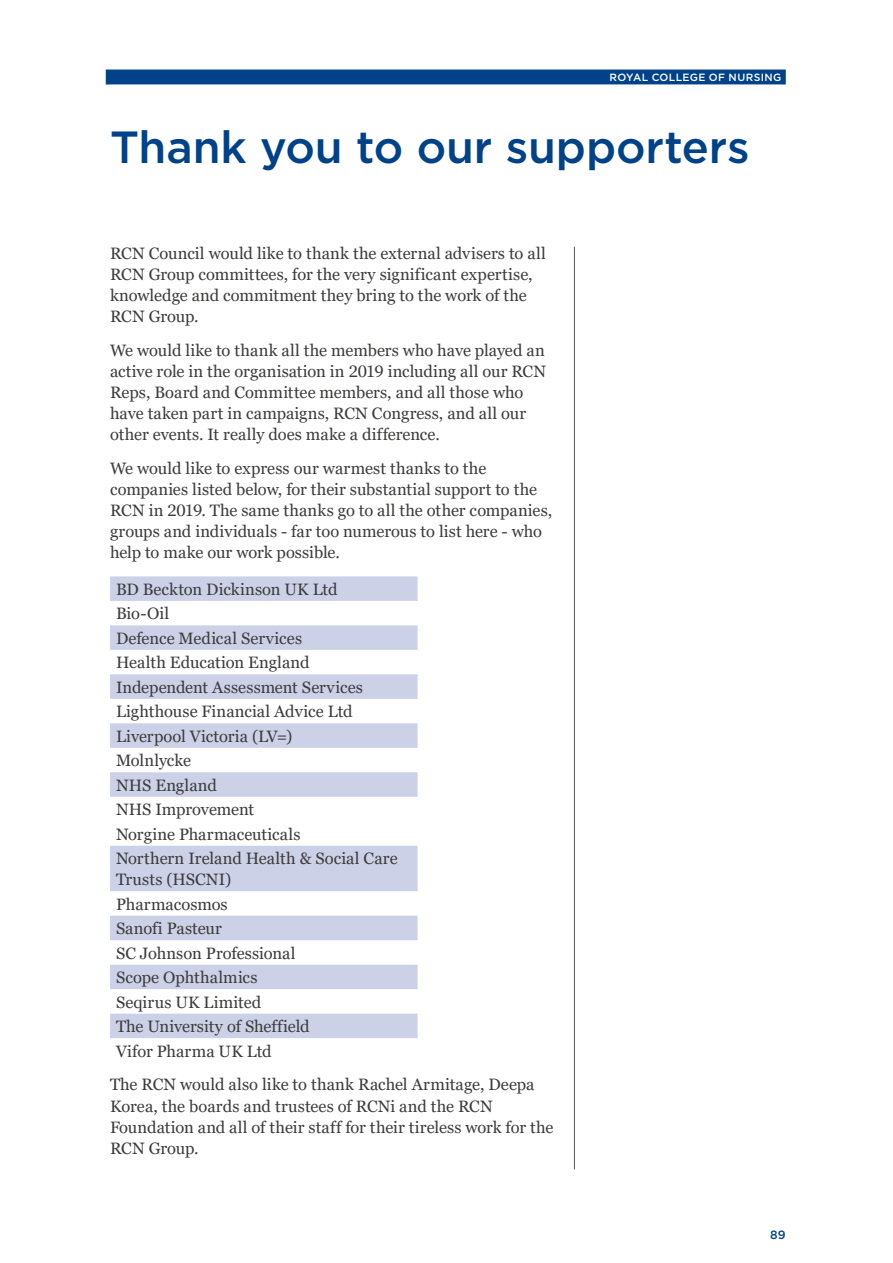
<style>
.page{position:relative;width:893px;height:1263px;background:#fff}
.page>*{position:absolute;margin:0;border:0;box-sizing:border-box;transform-origin:0 0}
.t1{font:500 45px "Gotham";letter-spacing:-.005em;color:#004288}
.t2{font:16.5px/24.5px "Georgia Pro";color:#3c3c3b}
.t3{font:500 12px "Gotham";color:#004288}
.t4{font:500 10.5px "Gotham";letter-spacing:.035em;color:#fff}
</style>
<div class="page">
<div style="left:106px;top:70px;width:680px;height:15px;background:#004288"></div>
<hr style="left:574px;top:247px;width:1px;height:922px;background:#575756">
<svg style="left:110px;top:576px;width:308px;height:462px;fill:#ced2e8"></svg>
<p class="t4" style="left:609px;top:70px;width:174px">ROYAL COLLEGE OF NURSING</p>
<h1 class="t1" style="left:110px;top:118px;width:641px">Thank you to our supporters</h1>
<p class="t2" style="left:110px;top:244px;width:437px;line-height:21px">RCN Council would like to thank the external advisers to all RCN Group committees, for the very significant expertise, knowledge and commitment they bring to the work of the RCN Group.</p>
<p class="t2" style="left:110px;top:340px;width:438px;line-height:21px">We would like to thank all the members who have played an active role in the organisation in 2019 including all our RCN Reps, Board and Committee members, and all those who have taken part in campaigns, RCN Congress, and all our other events. It really does make a difference.</p>
<p class="t2" style="left:110px;top:458px;width:444px;line-height:21px">We would like to express our warmest thanks to the companies listed below, for their substantial support to the RCN in 2019. The same thanks go to all the other companies, groups and individuals - far too numerous to list here - who help to make our work possible.</p>
<p class="t2" style="left:116px;top:578px;width:283px">BD Beckton Dickinson UK Ltd<br>Bio-Oil<br>Defence Medical Services<br>Health Education England<br>Independent Assessment Services<br>Lighthouse Financial Advice Ltd<br>Liverpool Victoria (LV=)<br>Molnlycke<br>NHS England<br>NHS Improvement<br>Norgine Pharmaceuticals<br>Northern Ireland Health &amp; Social Care</p>
<p class="t2" style="left:116px;top:868px;width:195px">Trusts (HSCNI)<br>Pharmacosmos<br>Sanofi Pasteur<br>SC Johnson Professional<br>Scope Ophthalmics<br>Seqirus UK Limited<br>The University of Sheffield<br>Vifor Pharma UK Ltd</p>
<p class="t2" style="left:110px;top:1075px;width:445px;line-height:21px">The RCN would also like to thank Rachel Armitage, Deepa Korea, the boards and trustees of RCNi and the RCN Foundation and all of their staff for their tireless work for the RCN Group.</p>
<p class="t3" style="left:770px;top:1227px;width:17px">89</p>
</div>
